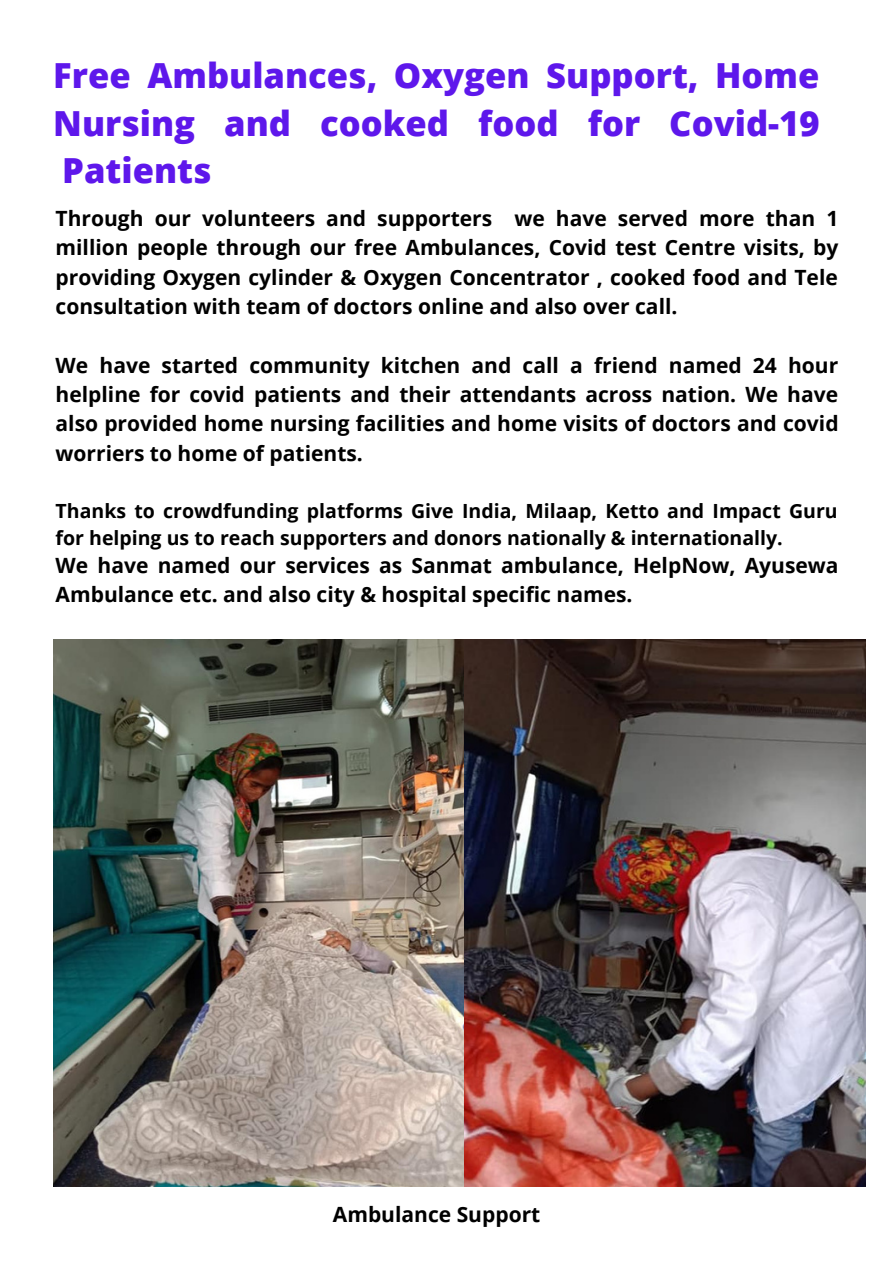
<style>
.page{position:relative;width:894px;height:1264px;background:#fff}
.page>*{position:absolute;margin:0;border:0;box-sizing:border-box;transform-origin:0 0}
.t1{font:800 34.5px/47.2px "Open Sans";color:#5e17eb;text-align:justify}
.t2{font:700 21px/29.2px "Open Sans";color:#000;text-align:justify}
.t3{font:700 19.5px/27px "Open Sans";color:#000}
</style>
<div class="page">
<img style="left:53px;top:639px;width:812px;height:547px">
<p class="t1" style="left:53px;top:51px;width:767px">Free Ambulances, Oxygen Support, Home Nursing and cooked food for Covid-19<br>Patients</p>
<p class="t2" style="left:56px;top:203px;width:784px">Through our volunteers and supporters we have served more than 1 million people through our free Ambulances, Covid test Centre visits, by providing Oxygen cylinder &amp; Oxygen Concentrator , cooked food and Tele consultation with team of doctors online and also over call.</p>
<p class="t2" style="left:56px;top:350px;width:784px">We have started community kitchen and call a friend named 24 hour helpline for covid patients and their attendants across nation. We have also provided home nursing facilities and home visits of doctors and covid worriers to home of patients.</p>
<p class="t3" style="left:56px;top:497px;width:783px">Thanks to crowdfunding platforms Give India, Milaap, Ketto and Impact Guru for helping us to reach supporters and donors nationally &amp; internationally.</p>
<p class="t2" style="left:56px;top:550px;width:784px">We have named our services as Sanmat ambulance, HelpNow, Ayusewa<br>Ambulance etc. and also city &amp; hospital specific names.</p>
<p class="t2" style="left:333px;top:1199px;width:209px">Ambulance Support</p>
</div>
